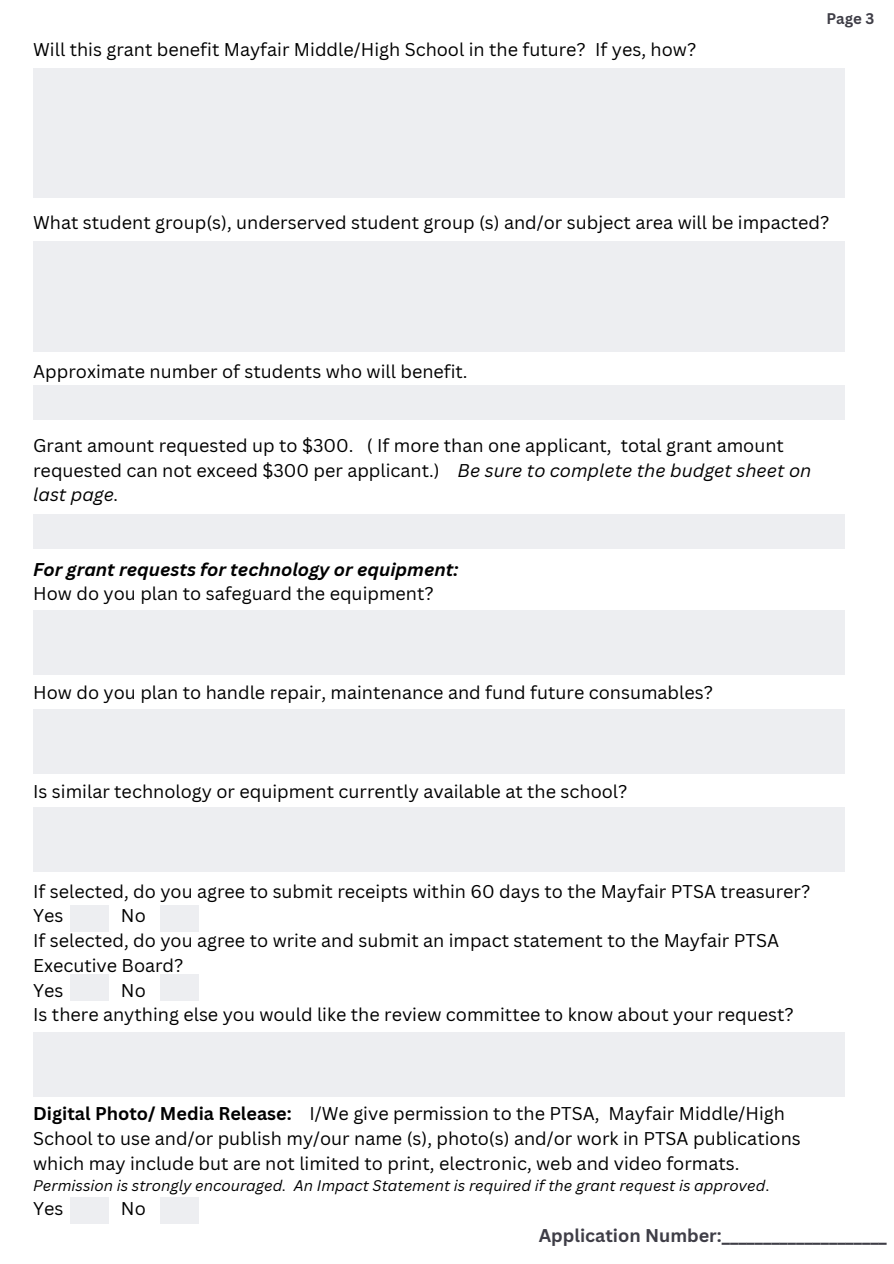
<style>
.page{position:relative;width:894px;height:1264px;background:#fff}
.page>*{position:absolute;margin:0;border:0;box-sizing:border-box;transform-origin:0 0}
.t1{font:18px/24.8px "Canva Sans";color:#000}
.t2{font:italic 700 18px "Canva Sans";color:#000}
.t3{font:700 18px "Canva Sans";color:#3f3e47}
.t4{font:italic 15px "Canva Sans";color:#000}
.t5{font:700 15px "Canva Sans";color:#3f3e47}
.s1{font-style:italic}
.s2{font-weight:700}
.s3{font-style:normal}
</style>
<div class="page">
<div style="left:33px;top:68px;width:811px;height:130px;background:#edeef1"></div>
<div style="left:33px;top:241px;width:811px;height:111px;background:#edeef1"></div>
<div style="left:33px;top:385px;width:811px;height:34px;background:#edeef1"></div>
<div style="left:33px;top:515px;width:811px;height:34px;background:#edeef1"></div>
<div style="left:33px;top:610px;width:811px;height:65px;background:#edeef1"></div>
<div style="left:33px;top:708px;width:811px;height:65px;background:#edeef1"></div>
<div style="left:33px;top:1032px;width:811px;height:64px;background:#edeef1"></div>
<div style="left:160px;top:905px;width:39px;height:27px;background:#edeef1"></div>
<div style="left:70px;top:905px;width:38px;height:27px;background:#edeef1"></div>
<div style="left:70px;top:974px;width:38px;height:27px;background:#edeef1"></div>
<div style="left:160px;top:974px;width:39px;height:27px;background:#edeef1"></div>
<div style="left:70px;top:1197px;width:38px;height:27px;background:#edeef1"></div>
<div style="left:160px;top:1197px;width:39px;height:27px;background:#edeef1"></div>
<div style="left:33px;top:807px;width:811px;height:64px;background:#edeef1"></div>
<p class="t1" style="left:33px;top:36px;width:664px">Will this grant benefit Mayfair Middle/High School in the future? If yes, how?</p>
<p class="t5" style="left:826px;top:8px;width:49px">Page 3</p>
<p class="t1" style="left:33px;top:209px;width:797px">What student group(s), underserved student group (s) and/or subject area will be impacted?</p>
<p class="t1" style="left:33px;top:358px;width:436px">Approximate number of students who will benefit.</p>
<p class="t1" style="left:33px;top:432px;width:779px">Grant amount requested up to $300. ( If more than one applicant, total grant amount requested can not exceed $300 per applicant.) <span class="s1">Be sure to complete the budget sheet on last page.</span></p>
<p class="t2" style="left:33px;top:556px;width:426px">For grant requests for technology or equipment:</p>
<p class="t1" style="left:33px;top:581px;width:402px">How do you plan to safeguard the equipment?</p>
<p class="t1" style="left:33px;top:680px;width:681px">How do you plan to handle repair, maintenance and fund future consumables?</p>
<p class="t1" style="left:33px;top:779px;width:595px">Is similar technology or equipment currently available at the school?</p>
<p class="t1" style="left:33px;top:878px;width:778px">If selected, do you agree to submit receipts within 60 days to the Mayfair PTSA treasurer?<br>Yes</p>
<p class="t1" style="left:33px;top:902px;width:747px;text-indent:88px">No<br>If selected, do you agree to write and submit an impact statement to the Mayfair PTSA<br>Executive Board?<br>Yes</p>
<p class="t1" style="left:33px;top:977px;width:762px;text-indent:88px">No<br>Is there anything else you would like the review committee to know about your request?</p>
<p class="t1" style="left:33px;top:1100px;width:768px"><span class="s2">Digital Photo/ Media Release:</span> I/We give permission to the PTSA, Mayfair Middle/High<br>School to use and/or publish my/our name (s), photo(s) and/or work in PTSA publications which may include but are not limited to print, electronic, web and video formats.</p>
<p class="t4" style="left:33px;top:1175px;width:737px">Permission is strongly encouraged. An Impact Statement is required if the grant request is approved<span class="s3">.</span></p>
<p class="t1" style="left:33px;top:1195px;width:32px">Yes</p>
<p class="t1" style="left:121px;top:1195px;width:26px">No</p>
<p class="t3" style="left:538px;top:1222px;width:349px">Application Number:____________________</p>
</div>
